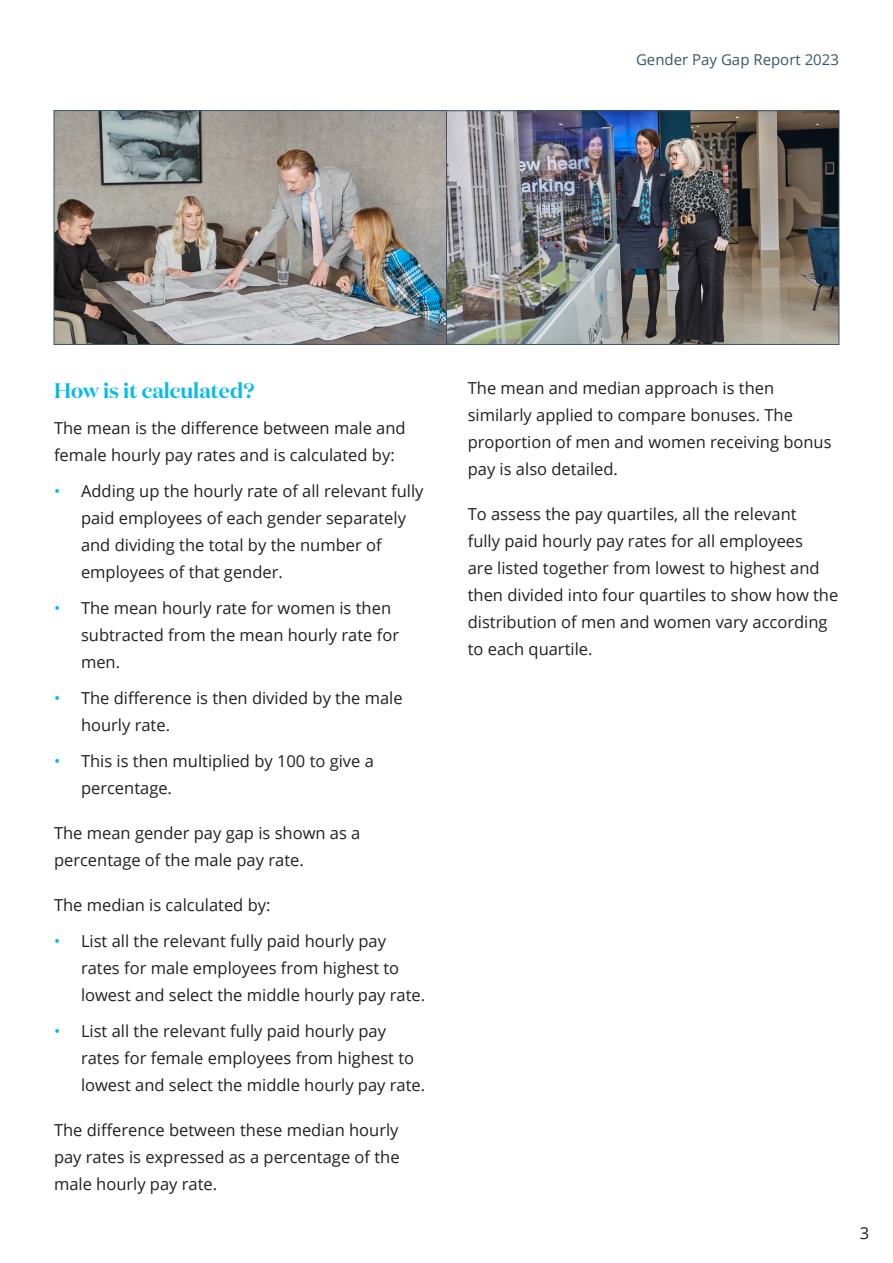
<style>
.page{position:relative;width:893px;height:1263px;background:#fff}
.page>*{position:absolute;margin:0;border:0;box-sizing:border-box;transform-origin:0 0}
.t1{font:600 21px "Domaine Display";color:#02bce8}
.t2{font:16.5px/27px "Open Sans";color:#231f20}
.t3{font:15px "Open Sans";color:#3b5566}
.s1{color:#02bce8}
</style>
<div class="page">
<img style="left:56px;top:112px;width:781px;height:231px">
<div style="left:54px;top:110px;width:393px;height:235px;border:1px solid #3b5566"></div>
<div style="left:446px;top:111px;width:393px;height:234px;border:1px solid #3b5566"></div>
<p class="t3" style="left:636px;top:50px;width:204px">Gender Pay Gap Report 2023</p>
<p class="t1" style="left:54px;top:377px;width:202px">How is it calculated?</p>
<p class="t2" style="left:54px;top:414px;width:353px">The mean is the difference between male and female hourly pay rates and is calculated by:</p>
<p class="t2" style="left:81px;top:477px;width:344px;text-indent:-27px"><span class="s1">•</span> Adding up the hourly rate of all relevant fully paid employees of each gender separately and dividing the total by the number of employees of that gender.</p>
<p class="t2" style="left:81px;top:594px;width:320px;text-indent:-27px"><span class="s1">•</span> The mean hourly rate for women is then subtracted from the mean hourly rate for men.</p>
<p class="t2" style="left:81px;top:684px;width:323px;text-indent:-27px"><span class="s1">•</span> The difference is then divided by the male hourly rate.</p>
<p class="t2" style="left:81px;top:747px;width:294px;text-indent:-27px"><span class="s1">•</span> This is then multiplied by 100 to give a percentage.</p>
<p class="t2" style="left:54px;top:819px;width:308px">The mean gender pay gap is shown as a percentage of the male pay rate.</p>
<p class="t2" style="left:54px;top:891px;width:218px">The median is calculated by:</p>
<p class="t2" style="left:81px;top:927px;width:346px;text-indent:-27px"><span class="s1">•</span> List all the relevant fully paid hourly pay rates for male employees from highest to lowest and select the middle hourly pay rate.</p>
<p class="t2" style="left:81px;top:1017px;width:346px;text-indent:-27px"><span class="s1">•</span> List all the relevant fully paid hourly pay rates for female employees from highest to lowest and select the middle hourly pay rate.</p>
<p class="t2" style="left:54px;top:1116px;width:347px;text-align:justify">The difference between these median hourly pay rates is expressed as a percentage of the male hourly pay rate.</p>
<p class="t2" style="left:468px;top:374px;width:365px">The mean and median approach is then similarly applied to compare bonuses. The proportion of men and women receiving bonus pay is also detailed.</p>
<p class="t2" style="left:468px;top:500px;width:372px">To assess the pay quartiles, all the relevant<br>fully paid hourly pay rates for all employees<br>are listed together from lowest to highest and then divided into four quartiles to show how the distribution of men and women vary according to each quartile.</p>
<p class="t2" style="left:860px;top:1219px;width:11px">3</p>
</div>
